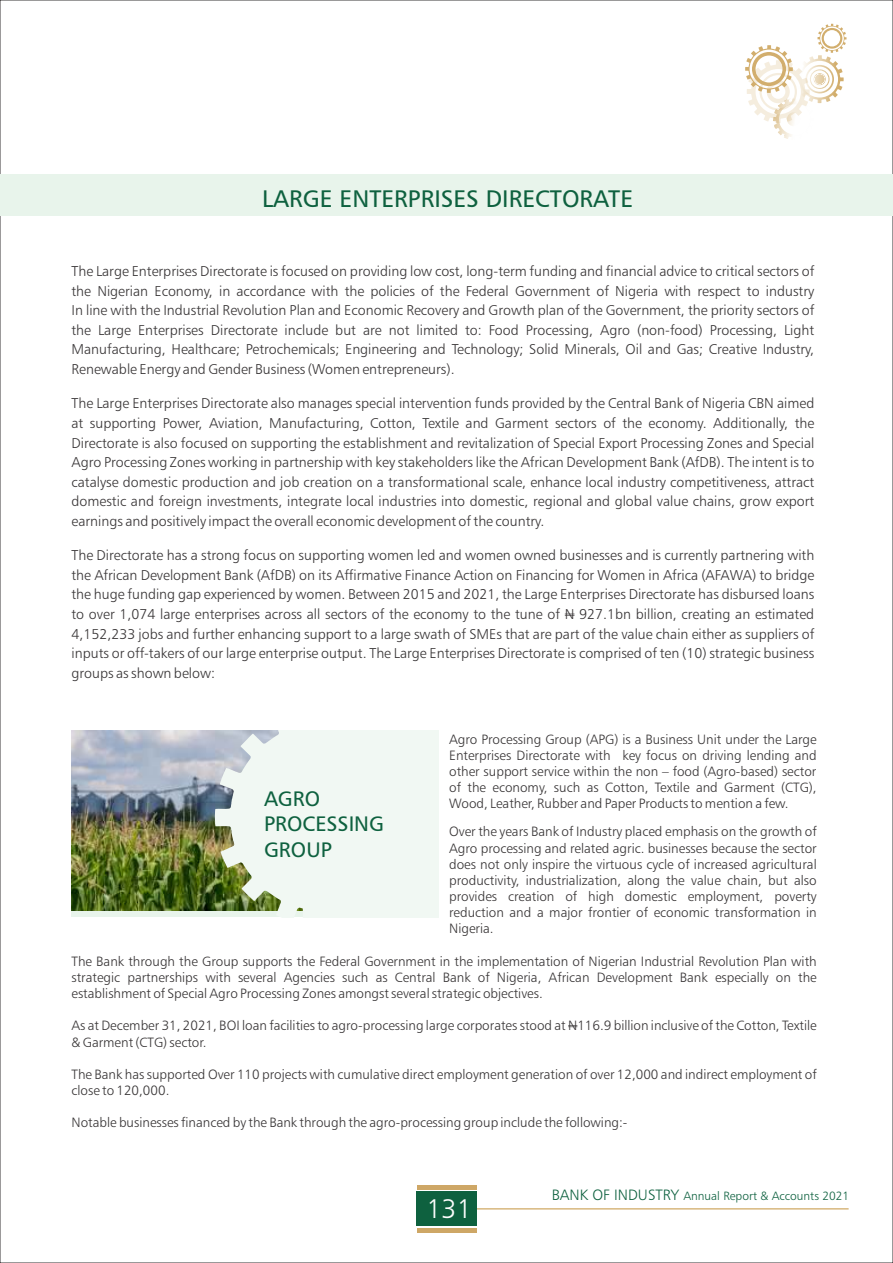
<style>
.page{position:relative;width:893px;height:1263px;background:#fff}
.page>*{position:absolute;margin:0;border:0;box-sizing:border-box;transform-origin:0 0}
.t1{font:27px "Humanist 777 BT Light B";color:#fefefe}
.t2{font:24px "Humanist 777 BT Roman B";color:#0e613f}
.t3{font:21px/25.3px "Humanist 777 BT Roman B";color:#0e613f}
.t4{font:14.25px/19.6px "Humanist 777 BT Light B";color:#373435;text-align:justify}
.t5{font:13.5px/16.2px "Humanist 777 BT Light B";color:#373435;text-align:justify}
.t6{font:12px "Humanist 777 BT Light B";color:#0e613f}
.s1{font-size:15px}
</style>
<div class="page">
<hr style="left:433px;top:1208px;width:416px;height:1px;background:#d2ae6d">
<div style="left:417px;top:1185px;width:60px;height:5px;background:#cea766"></div>
<div style="left:417px;top:1227px;width:60px;height:5px;background:#cea766"></div>
<div style="left:416px;top:1192px;width:61px;height:34px;background:#0e613f"></div>
<div style="left:0;top:174px;width:892px;height:41px;background:#e8f4eb"></div>
<svg style="left:745px;top:24px;width:101px;height:115px"></svg>
<svg style="left:565px;top:614px;width:9px;height:2px"></svg>
<svg style="left:568px;top:1025px;width:9px;height:2px"></svg>
<img style="left:72px;top:731px;width:143px;height:179px">
<svg style="left:215px;top:731px;width:223px;height:186px"></svg>
<h2 class="t2" style="left:262px;top:189px;width:373px">LARGE ENTERPRISES DIRECTORATE</h2>
<p class="t4" style="left:71px;top:262px;width:744px">The Large Enterprises Directorate is focused on providing low cost, long-term funding and financial advice to critical sectors of the Nigerian Economy, in accordance with the policies of the Federal Government of Nigeria with respect to industry In line with the Industrial Revolution Plan and Economic Recovery and Growth plan of the Government, the priority sectors of the Large Enterprises Directorate include but are not limited to: Food Processing, Agro (non-food) Processing, Light Manufacturing, Healthcare; Petrochemicals; Engineering and Technology; Solid Minerals, Oil and Gas; Creative Industry, Renewable Energy and Gender Business (Women entrepreneurs).</p>
<p class="t4" style="left:72px;top:395px;width:744px">The Large Enterprises Directorate also manages special intervention funds provided by the Central Bank of Nigeria CBN aimed at supporting Power, Aviation, Manufacturing, Cotton, Textile and Garment sectors of the economy. Additionally, the Directorate is also focused on supporting the establishment and revitalization of Special Export Processing Zones and Special Agro Processing Zones working in partnership with key stakeholders like the African Development Bank (AfDB). The intent is to catalyse domestic production and job creation on a transformational scale, enhance local industry competitiveness, attract domestic and foreign investments, integrate local industries into domestic, regional and global value chains, grow export earnings and positively impact the overall economic development of the country.</p>
<p class="t4" style="left:71px;top:547px;width:744px">The Directorate has a strong focus on supporting women led and women owned businesses and is currently partnering with the African Development Bank (AfDB) on its Affirmative Finance Action on Financing for Women in Africa (AFAWA) to bridge the huge funding gap experienced by women. Between 2015 and 2021, the Large Enterprises Directorate has disbursed loans to over 1,074 large enterprises across all sectors of the economy to the tune of N 927.1bn billion, creating an estimated 4,152,233 jobs and further enhancing support to a large swath of SMEs that are part of the value chain either as suppliers of inputs or off-takers of our large enterprise output. The Large Enterprises Directorate is comprised of ten (10) strategic business groups as shown below:</p>
<h3 class="t3" style="left:264px;top:788px;width:121px">AGRO<br>PROCESSING<br>GROUP</h3>
<p class="t5" style="left:449px;top:732px;width:369px">Agro Processing Group (APG) is a Business Unit under the Large Enterprises Directorate with key focus on driving lending and other support service within the non – food (Agro-based) sector of the economy, such as Cotton, Textile and Garment (CTG), Wood, Leather, Rubber and Paper Products to mention a few.</p>
<p class="t5" style="left:449px;top:825px;width:369px">Over the years Bank of Industry placed emphasis on the growth of Agro processing and related agric. businesses because the sector does not only inspire the virtuous cycle of increased agricultural productivity, industrialization, along the value chain, but also provides creation of high domestic employment, poverty reduction and a major frontier of economic transformation in Nigeria.</p>
<p class="t5" style="left:72px;top:954px;width:747px">The Bank through the Group supports the Federal Government in the implementation of Nigerian Industrial Revolution Plan with strategic partnerships with several Agencies such as Central Bank of Nigeria, African Development Bank especially on the establishment of Special Agro Processing Zones amongst several strategic objectives.</p>
<p class="t5" style="left:71px;top:1019px;width:747px">As at December 31, 2021, BOI loan facilities to agro-processing large corporates stood at N116.9 billion inclusive of the Cotton, Textile &amp; Garment (CTG) sector.</p>
<p class="t5" style="left:72px;top:1067px;width:747px">The Bank has supported Over 110 projects with cumulative direct employment generation of over 12,000 and indirect employment of close to 120,000.</p>
<p class="t5" style="left:72px;top:1116px;width:557px">Notable businesses financed by the Bank through the agro-processing group include the following:-</p>
<h1 class="t1" style="left:426px;top:1198px;width:47px">131</h1>
<p class="t6" style="left:552px;top:1190px;width:299px"><span class="s1">BANK OF INDUSTRY</span> Annual Report &amp; Accounts 2021</p>
</div>
